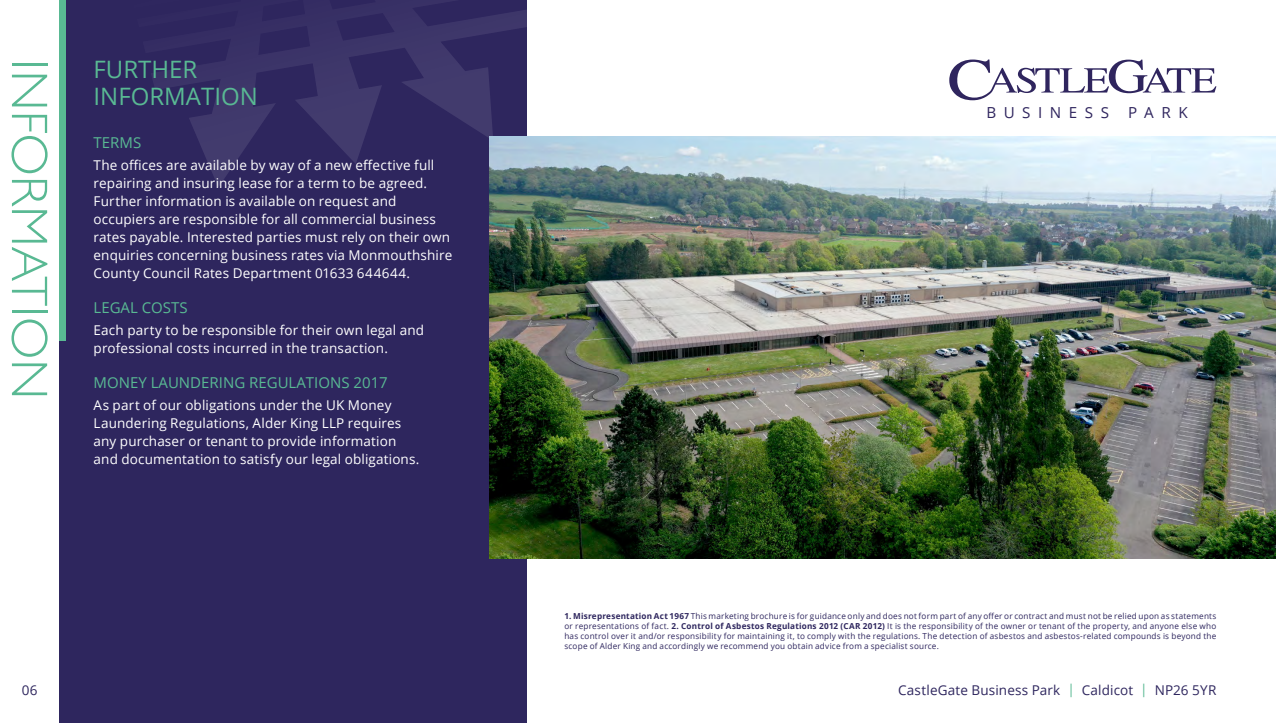
<style>
.page{position:relative;width:1276px;height:723px;background:#fff}
.page>*{position:absolute;margin:0;border:0;box-sizing:border-box;transform-origin:0 0}
.t1{font:300 51.6px "Gill Sans";color:#59b993}
.t2{font:24px/27px "Open Sans";color:#59b993}
.t3{font:15.15px "Open Sans";letter-spacing:.495em;color:#2f255e}
.t4{font:15px "Open Sans";color:#59b993}
.t5{font:13.5px/18px "Open Sans";letter-spacing:.01em;color:#fff}
.t6{font:13.5px "Open Sans";letter-spacing:.01em;color:#2e265e}
.t7{font:8.25px/9.9px "Open Sans";letter-spacing:.025em;color:#2e265e;text-align:justify}
.s1{font-weight:700}
.s2{color:#59b993}
</style>
<div class="page">
<div style="left:60px;top:0;width:467px;height:723px;background:#2e265e"></div>
<svg style="left:949px;top:60px;width:267px;height:40px"></svg>
<svg style="left:151px;top:0;width:376px;height:187px"></svg>
<div style="left:60px;top:0;width:6px;height:340px;background:#59b993"></div>
<img style="left:489px;top:136px;width:787px;height:422px">
<h1 class="t1" style="left:70px;top:60px;width:341px;rotate:90deg">INFORMATION</h1>
<h2 class="t2" style="left:94px;top:55px;width:166px">FURTHER<br>INFORMATION</h2>
<p class="t4" style="left:94px;top:132px;width:49px">TERMS</p>
<p class="t5" style="left:94px;top:156px;width:360px">The offices are available by way of a new effective full repairing and insuring lease for a term to be agreed.<br>Further information is available on request and occupiers are responsible for all commercial business rates payable. Interested parties must rely on their own enquiries concerning business rates via Monmouthshire County Council Rates Department 01633 644644.</p>
<p class="t4" style="left:94px;top:297px;width:96px">LEGAL COSTS</p>
<p class="t5" style="left:94px;top:321px;width:332px">Each party to be responsible for their own legal and professional costs incurred in the transaction.</p>
<p class="t4" style="left:94px;top:372px;width:296px">MONEY LAUNDERING REGULATIONS 2017</p>
<p class="t5" style="left:94px;top:396px;width:327px">As part of our obligations under the UK Money Laundering Regulations, Alder King LLP requires any purchaser or tenant to provide information and documentation to satisfy our legal obligations.</p>
<p class="t3" style="left:986px;top:102px;width:124px">BUSINESS</p>
<p class="t3" style="left:1128px;top:102px;width:61px">PARK</p>
<p class="t7" style="left:564px;top:611px;width:653px"><span class="s1">1. Misrepresentation Act 1967</span> This marketing brochure is for guidance only and does not form part of any offer or contract and must not be relied upon as statements or representations of fact. <span class="s1">2. Control of Asbestos Regulations 2012 (CAR 2012)</span> It is the responsibility of the owner or tenant of the property, and anyone else who has control over it and/or responsibility for maintaining it, to comply with the regulations. The detection of asbestos and asbestos-related compounds is beyond the scope of Alder King and accordingly we recommend you obtain advice from a specialist source.</p>
<p class="t6" style="left:22px;top:681px;width:17px">06</p>
<p class="t6" style="left:898px;top:681px;width:320px">CastleGate Business Park <span class="s2">|</span> Caldicot <span class="s2">|</span> NP26 5YR</p>
</div>
